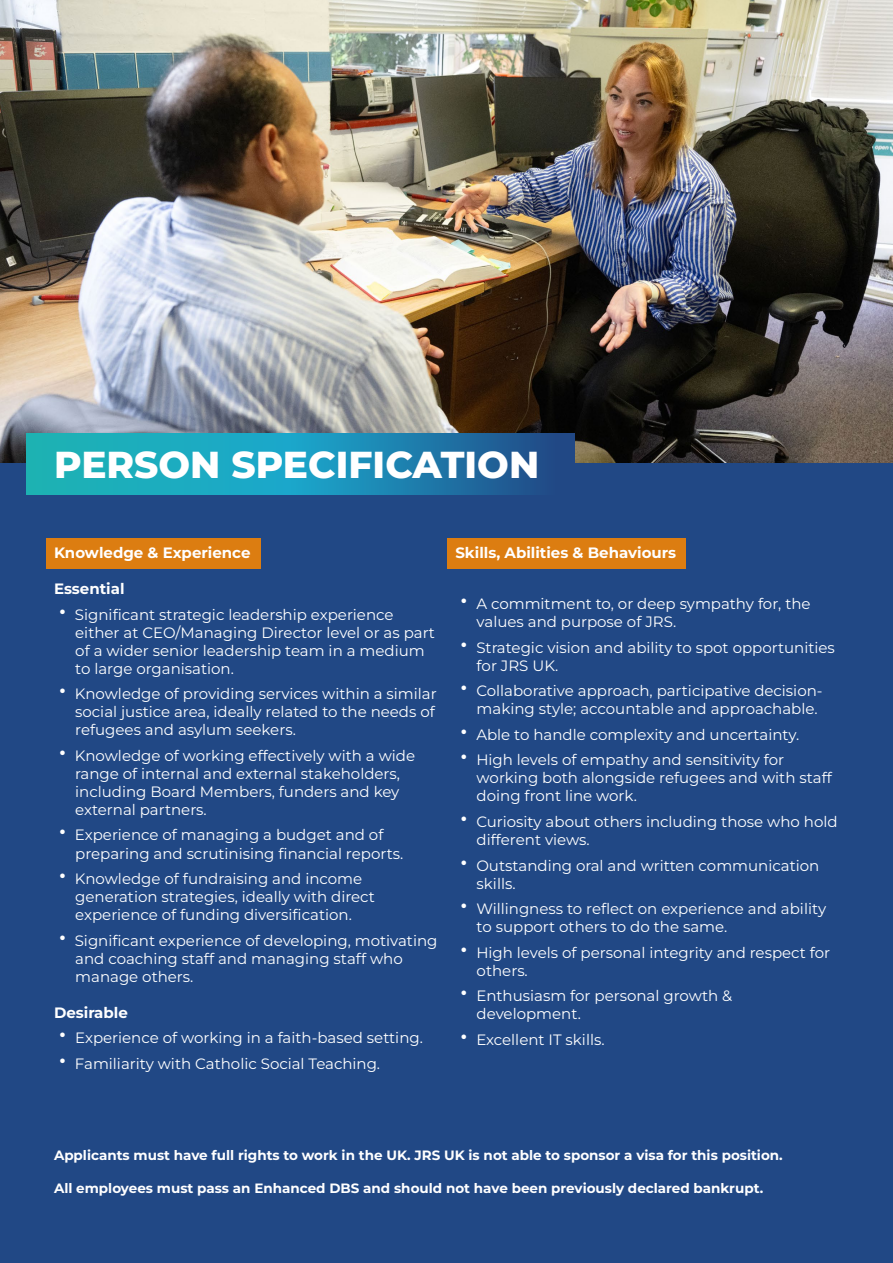
<style>
.page{position:relative;width:893px;height:1263px;background:#fff}
.page>*{position:absolute;margin:0;border:0;box-sizing:border-box;transform-origin:0 0}
.t1{font:800 37.5px "Montserrat";color:#fff}
.t2{font:15px/18px "Montserrat";color:#fff}
.t3{font:700 15px "Montserrat";color:#fff}
.t4{font:700 13.5px "Montserrat";color:#fff}
.s1{font-size:30px}
</style>
<div class="page">
<img style="left:0;top:0;width:893px;height:464px">
<div style="left:0;top:464px;width:893px;height:799px;background:#214885"></div>
<svg style="left:27px;top:433px;width:547px;height:61px;background:#1d90b2"></svg>
<div style="left:47px;top:539px;width:214px;height:30px;background:#dc7d11"></div>
<div style="left:447px;top:539px;width:239px;height:30px;background:#dc7d11"></div>
<h1 class="t1" style="left:54px;top:437px;width:487px">PERSON SPECIFICATION</h1>
<p class="t3" style="left:54px;top:542px;width:198px">Knowledge &amp; Experience</p>
<p class="t3" style="left:54px;top:578px;width:72px">Essential</p>
<p class="t2" style="left:75px;top:605px;width:361px;text-indent:-17px"><span class="s1">•</span> Significant strategic leadership experience either at CEO/Managing Director level or as part of a wider senior leadership team in a medium to large organisation.</p>
<p class="t2" style="left:75px;top:685px;width:363px;text-indent:-17px"><span class="s1">•</span> Knowledge of providing services within a similar social justice area, ideally related to the needs of refugees and asylum seekers.</p>
<p class="t2" style="left:75px;top:746px;width:341px;text-indent:-17px"><span class="s1">•</span> Knowledge of working effectively with a wide range of internal and external stakeholders, including Board Members, funders and key external partners.</p>
<p class="t2" style="left:75px;top:826px;width:329px;text-indent:-17px"><span class="s1">•</span> Experience of managing a budget and of preparing and scrutinising financial reports.</p>
<p class="t2" style="left:75px;top:869px;width:301px;text-indent:-17px"><span class="s1">•</span> Knowledge of fundraising and income generation strategies, ideally with direct experience of funding diversification.</p>
<p class="t2" style="left:75px;top:931px;width:364px;text-indent:-17px"><span class="s1">•</span> Significant experience of developing, motivating and coaching staff and managing staff who manage others.</p>
<p class="t3" style="left:54px;top:1001px;width:75px">Desirable</p>
<p class="t2" style="left:58px;top:1028px;width:366px"><span class="s1">•</span> Experience of working in a faith-based setting.</p>
<p class="t2" style="left:58px;top:1054px;width:323px"><span class="s1">•</span> Familiarity with Catholic Social Teaching.</p>
<p class="t3" style="left:455px;top:542px;width:222px">Skills, Abilities &amp; Behaviours</p>
<p class="t2" style="left:477px;top:595px;width:335px;text-indent:-17px"><span class="s1">•</span> A commitment to, or deep sympathy for, the values and purpose of JRS.</p>
<p class="t2" style="left:477px;top:638px;width:360px;text-indent:-17px"><span class="s1">•</span> Strategic vision and ability to spot opportunities for JRS UK.</p>
<p class="t2" style="left:477px;top:682px;width:347px;text-indent:-17px"><span class="s1">•</span> Collaborative approach, participative decision&shy;making style; accountable and approachable.</p>
<p class="t2" style="left:460px;top:725px;width:341px"><span class="s1">•</span> Able to handle complexity and uncertainty.</p>
<p class="t2" style="left:477px;top:751px;width:357px;text-indent:-17px"><span class="s1">•</span> High levels of empathy and sensitivity for working both alongside refugees and with staff doing front line work.</p>
<p class="t2" style="left:477px;top:812px;width:362px;text-indent:-17px"><span class="s1">•</span> Curiosity about others including those who hold different views.</p>
<p class="t2" style="left:477px;top:856px;width:344px;text-indent:-17px"><span class="s1">•</span> Outstanding oral and written communication skills.</p>
<p class="t2" style="left:477px;top:899px;width:351px;text-indent:-17px"><span class="s1">•</span> Willingness to reflect on experience and ability to support others to do the same.</p>
<p class="t2" style="left:477px;top:943px;width:355px;text-indent:-17px"><span class="s1">•</span> High levels of personal integrity and respect for others.</p>
<p class="t2" style="left:477px;top:986px;width:257px;text-indent:-17px"><span class="s1">•</span> Enthusiasm for personal growth &amp; development.</p>
<p class="t2" style="left:460px;top:1030px;width:146px"><span class="s1">•</span> Excellent IT skills.</p>
<p class="t4" style="left:54px;top:1146px;width:730px">Applicants must have full rights to work in the UK. JRS UK is not able to sponsor a visa for this position.</p>
<p class="t4" style="left:54px;top:1178px;width:711px">All employees must pass an Enhanced DBS and should not have been previously declared bankrupt.</p>
</div>
